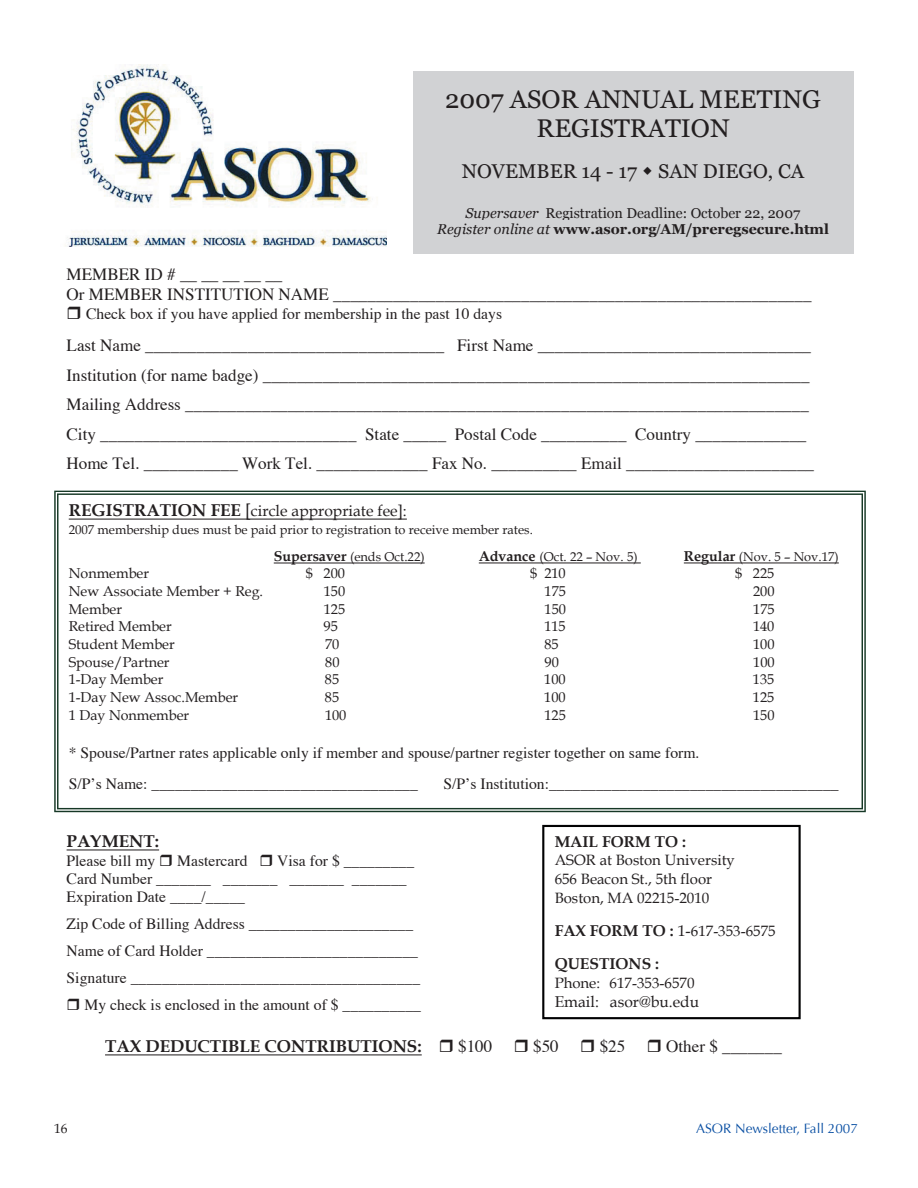
<style>
.page{position:relative;width:918px;height:1188px;background:#fff}
.page>*{position:absolute;margin:0;border:0;box-sizing:border-box;transform-origin:0 0}
.t1{font:25.65px/29.1px "Georgia";color:#231f20;text-align:center}
.t2{font:19.95px "Georgia";color:#231f20}
.t3{font:17.1px/29.4px "Times";color:#231f20}
.t4{font:700 17.1px "Book Antiqua";color:#231f20}
.t5{font:15.6px/18px "Times";color:#231f20}
.t6{font:15.6px "Book Antiqua";color:#231f20}
.t7{font:700 15.6px "Book Antiqua";color:#231f20}
.t8{font:15px/18.6px "Book Antiqua";color:#231f20}
.t9{font:14.25px "Book Antiqua";color:#231f20}
.t10{font:14.25px/16.8px "Georgia";color:#231f20;text-align:center}
.t11{font:13.5px "Optima";color:#094fa3}
.t12{font:13.5px "Book Antiqua";color:#231f20}
.t13{font:12.75px/27.3px "Book Antiqua";color:#231f20}
.s1{font-style:italic}
.s2{font-weight:700}
.s3{font-family:"Times";font-weight:700}
.s4{font-weight:700;font-size:17.1px}
.s5{font-size:17.1px}
.s6{font-weight:700;font-size:14.25px}
.s7{font-weight:700;font-size:15.6px}
.s8{font-size:15.6px}
</style>
<div class="page">
<img style="left:65px;top:64px;width:322px;height:182px">
<div style="left:413px;top:72px;width:440px;height:42px;background:#d1d2d4"></div>
<div style="left:413px;top:114px;width:440px;height:29px;background:#d1d2d4"></div>
<div style="left:413px;top:143px;width:440px;height:39px;background:#d1d2d4"></div>
<div style="left:413px;top:182px;width:440px;height:39px;background:#d1d2d4"></div>
<div style="left:413px;top:221px;width:440px;height:33px;background:#d1d2d4"></div>
<hr style="left:67px;top:849px;width:92px;height:1px;background:#231f20">
<svg style="left:54px;top:491px;width:812px;height:321px"></svg>
<hr style="left:69px;top:519px;width:338px;height:1px;background:#231f20">
<hr style="left:274px;top:563px;width:151px;height:1px;background:#231f20">
<hr style="left:479px;top:563px;width:162px;height:1px;background:#231f20">
<hr style="left:684px;top:563px;width:155px;height:1px;background:#231f20">
<hr style="left:105px;top:1054px;width:317px;height:1px;background:#231f20">
<div style="left:542px;top:825px;width:259px;height:194px;border:2px solid #010102"></div>
<h1 class="t1" style="left:445px;top:85px;width:377px">2007 ASOR ANNUAL MEETING<br>REGISTRATION</h1>
<p class="t2" style="left:462px;top:159px;width:344px">NOVEMBER 14 - 17 SAN DIEGO, CA</p>
<p class="t10" style="left:437px;top:204px;width:393px"><span class="s1">Supersaver</span> Registration Deadline: October 22, 2007<br><span class="s1">Register online at</span> <span class="s2">www.asor.org</span><span class="s3">/</span><span class="s2">AM/preregsecure.html</span></p>
<p class="t3" style="left:67px;top:266px;width:746px;line-height:19.6px">MEMBER ID # __ __ __ __ __<br>Or MEMBER INSTITUTION NAME ________________________________________________________</p>
<p class="t5" style="left:86px;top:306px;width:418px">Check box if you have applied for membership in the past 10 days</p>
<p class="t3" style="left:67px;top:332px;width:749px">Last Name ___________________________________ First Name ________________________________ Institution (for name badge) ________________________________________________________________ Mailing Address _________________________________________________________________________ City ______________________________ State _____ Postal Code __________ Country _____________ Home Tel. ___________ Work Tel. _____________ Fax No. __________ Email ______________________</p>
<p class="t6" style="left:69px;top:502px;width:340px"><span class="s4">REGISTRATION FEE</span> <span class="s5">[</span>circle appropriate fee]:</p>
<p class="t13" style="left:274px;top:516px;width:261px;text-indent:-205px">2007 membership dues must be paid prior to registration to receive member rates.<br><span class="s6">Supersaver</span> (ends Oct.22)</p>
<p class="t13" style="left:479px;top:543px;width:160px"><span class="s6">Advance</span> (Oct. 22 – Nov. 5)</p>
<p class="t13" style="left:684px;top:543px;width:156px"><span class="s6">Regular</span> (Nov. 5 – Nov.17)</p>
<p class="t9" style="left:69px;top:565px;width:82px">Nonmember</p>
<p class="t9" style="left:306px;top:565px;width:41px">$ 200</p>
<p class="t9" style="left:530px;top:565px;width:37px">$ 210</p>
<p class="t9" style="left:735px;top:565px;width:41px">$ 225</p>
<p class="t9" style="left:69px;top:583px;width:196px">New Associate Member + Reg.</p>
<p class="t9" style="left:324px;top:583px;width:23px">150</p>
<p class="t9" style="left:545px;top:583px;width:23px">175</p>
<p class="t9" style="left:753px;top:583px;width:23px">200</p>
<p class="t9" style="left:69px;top:601px;width:55px">Member</p>
<p class="t9" style="left:324px;top:601px;width:23px">125</p>
<p class="t9" style="left:545px;top:601px;width:23px">150</p>
<p class="t9" style="left:753px;top:601px;width:23px">175</p>
<p class="t9" style="left:69px;top:618px;width:104px">Retired Member</p>
<p class="t9" style="left:324px;top:618px;width:16px">95</p>
<p class="t9" style="left:544px;top:618px;width:23px">115</p>
<p class="t9" style="left:753px;top:618px;width:23px">140</p>
<p class="t9" style="left:69px;top:636px;width:108px">Student Member</p>
<p class="t9" style="left:325px;top:636px;width:16px">70</p>
<p class="t9" style="left:544px;top:636px;width:16px">85</p>
<p class="t9" style="left:753px;top:636px;width:23px">100</p>
<p class="t9" style="left:69px;top:654px;width:102px">Spouse/Partner</p>
<p class="t9" style="left:325px;top:654px;width:16px">80</p>
<p class="t9" style="left:545px;top:654px;width:16px">90</p>
<p class="t9" style="left:753px;top:654px;width:23px">100</p>
<p class="t9" style="left:69px;top:671px;width:96px">1-Day Member</p>
<p class="t9" style="left:325px;top:671px;width:16px">85</p>
<p class="t9" style="left:544px;top:671px;width:23px">100</p>
<p class="t9" style="left:753px;top:671px;width:23px">135</p>
<p class="t9" style="left:69px;top:689px;width:171px">1-Day New Assoc.Member</p>
<p class="t9" style="left:325px;top:689px;width:16px">85</p>
<p class="t9" style="left:544px;top:689px;width:23px">100</p>
<p class="t9" style="left:753px;top:689px;width:23px">125</p>
<p class="t9" style="left:69px;top:707px;width:122px">1 Day Nonmember</p>
<p class="t9" style="left:325px;top:707px;width:23px">100</p>
<p class="t9" style="left:544px;top:707px;width:23px">125</p>
<p class="t9" style="left:753px;top:707px;width:23px">150</p>
<p class="t5" style="left:69px;top:739px;width:632px;line-height:31px">* Spouse/Partner rates applicable only if member and spouse/partner register together on same form.<br>S/P’s Name: __________________________________</p>
<p class="t5" style="left:443px;top:776px;width:397px">S/P’s Institution:_____________________________________</p>
<p class="t4" style="left:67px;top:831px;width:94px">PAYMENT:</p>
<p class="t5" style="left:67px;top:853px;width:90px">Please bill my</p>
<p class="t5" style="left:177px;top:853px;width:72px">Mastercard</p>
<p class="t5" style="left:67px;top:853px;width:349px;text-indent:211px">Visa for $ _________<br>Card Number _______ _______ _______ _______<br>Expiration Date ____/_____</p>
<p class="t5" style="left:67px;top:916px;width:348px">Zip Code of Billing Address _____________________</p>
<p class="t5" style="left:67px;top:943px;width:353px">Name of Card Holder ___________________________</p>
<p class="t5" style="left:67px;top:970px;width:355px">Signature _____________________________________</p>
<p class="t5" style="left:84px;top:997px;width:338px">My check is enclosed in the amount of $ __________</p>
<p class="t7" style="left:555px;top:832px;width:133px">MAIL FORM TO :</p>
<p class="t8" style="left:555px;top:851px;width:182px">ASOR at Boston University<br>656 Beacon St., 5th floor<br>Boston, MA 02215-2010</p>
<p class="t8" style="left:555px;top:922px;width:222px"><span class="s7">FAX FORM TO :</span> <span class="s8">1-</span>617-353-6575</p>
<p class="t7" style="left:555px;top:955px;width:106px">QUESTIONS :</p>
<p class="t8" style="left:555px;top:974px;width:141px">Phone: 617-353-6570</p>
<p class="t6" style="left:555px;top:992px;width:146px">Email: asor@bu.edu</p>
<p class="t4" style="left:105px;top:1036px;width:318px">TAX DEDUCTIBLE CONTRIBUTIONS:</p>
<p class="t3" style="left:458px;top:1033px;width:36px">$100</p>
<p class="t3" style="left:533px;top:1033px;width:27px">$50</p>
<p class="t3" style="left:600px;top:1033px;width:27px">$25</p>
<p class="t3" style="left:666px;top:1033px;width:117px">Other $ _______</p>
<p class="t12" style="left:54px;top:1120px;width:15px">16</p>
<p class="t11" style="left:696px;top:1120px;width:163px">ASOR Newsletter, Fall 2007</p>
</div>
